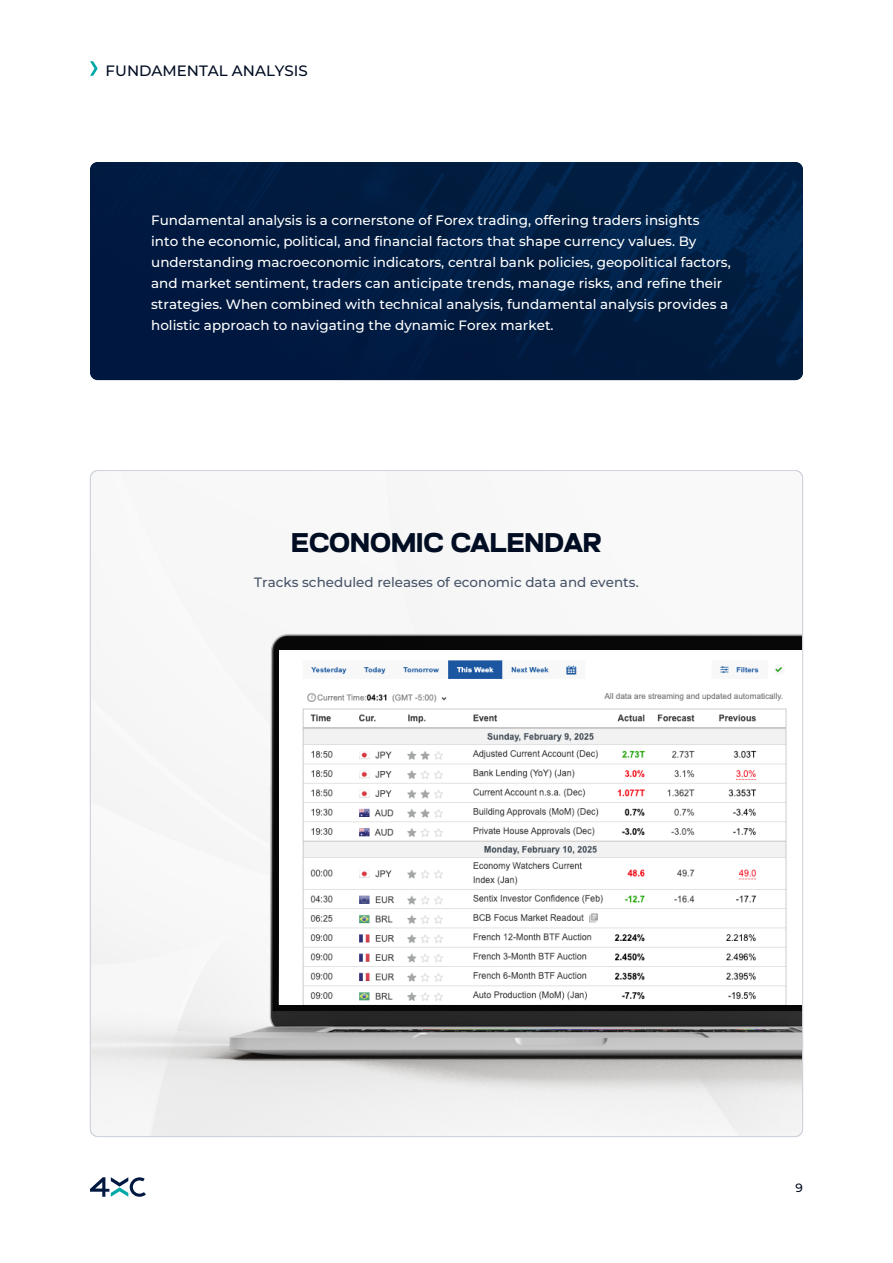
<style>
.page{position:relative;width:893px;height:1263px;background:#fff}
.page>*{position:absolute;margin:0;border:0;box-sizing:border-box;transform-origin:0 0}
.t1{font:600 27px "Glancyr";color:#000d22}
.t2{font:100 15px "Montserrat";color:#000d22}
.t3{font:100 13.5px/21px "Montserrat";color:#fff}
.t4{font:100 13.5px "Montserrat";color:#475468}
.t5{font:100 12px "Montserrat";color:#000d22}
</style>
<div class="page">
<svg style="left:90px;top:1177px;width:56px;height:20px"></svg>
<svg style="left:90px;top:61px;width:8px;height:15px"></svg>
<img style="left:90px;top:470px;width:713px;height:667px">
<img style="left:90px;top:162px;width:713px;height:218px">
<img style="left:279px;top:650px;width:519px;height:354px">
<p class="t2" style="left:106px;top:60px;width:204px">FUNDAMENTAL ANALYSIS</p>
<p class="t3" style="left:151px;top:209px;width:581px">Fundamental analysis is a cornerstone of Forex trading, offering traders insights<br>into the economic, political, and financial factors that shape currency values. By understanding macroeconomic indicators, central bank policies, geopolitical factors, and market sentiment, traders can anticipate trends, manage risks, and refine their strategies. When combined with technical analysis, fundamental analysis provides a holistic approach to navigating the dynamic Forex market.</p>
<h1 class="t1" style="left:291px;top:524px;width:312px">ECONOMIC CALENDAR</h1>
<p class="t4" style="left:254px;top:574px;width:386px">Tracks scheduled releases of economic data and events.</p>
<p class="t5" style="left:796px;top:1180px;width:9px">9</p>
</div>
